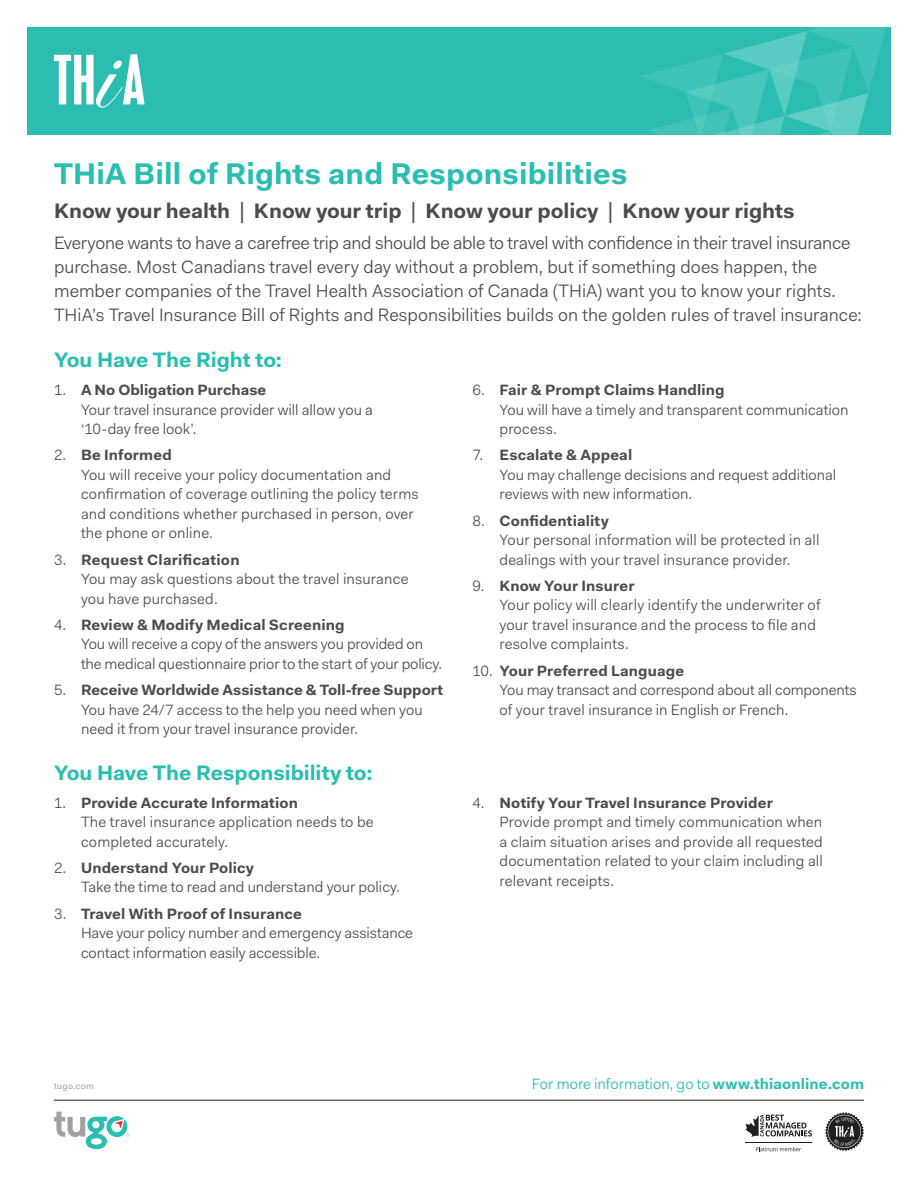
<style>
.page{position:relative;width:918px;height:1188px;background:#fff}
.page>*{position:absolute;margin:0;border:0;box-sizing:border-box;transform-origin:0 0}
.Main_header{font:700 30px "Fakt Pro";letter-spacing:.01em;color:#2abdb1}
.section_text{font:700 21px "Fakt Pro";color:#4b4c4d}
.section_text-2{font:700 21px "Fakt Pro";color:#2abdb1}
.Subheader_text{font:18px/24px "Fakt Pro Blond";color:#4b4c4d}
.t1{font:15px/19.5px "Fakt Pro Blond";letter-spacing:.005em;color:#4b4c4d}
.body_copy{font:15px "Fakt Pro Blond";color:#2abdb1}
.t2{font:9px "Fakt Pro";letter-spacing:.03em;color:#9fa2a1}
.s1{font-weight:400}
.s2{font-family:"Fakt Pro";font-weight:700}
</style>
<div class="page">
<div style="left:27px;top:27px;width:864px;height:108px;background:#2abdb1"></div>
<svg style="left:640px;top:27px;width:246px;height:108px"></svg>
<svg style="left:54px;top:1112px;width:75px;height:37px"></svg>
<hr style="left:54px;top:1100px;width:810px;height:1px;background:#231f20">
<svg style="left:745px;top:1115px;width:67px;height:22px"></svg>
<svg style="left:756px;top:1147px;width:45px;height:4px"></svg>
<hr style="left:745px;top:1142px;width:67px;height:1px;background:#231f20">
<svg style="left:54px;top:54px;width:91px;height:54px"></svg>
<div style="left:113px;top:61px;width:9px;height:8px;background:#fff;border-radius:3px"></div>
<svg style="left:825px;top:1112px;width:39px;height:39px"></svg>
<p class="Main_header" style="left:54px;top:154px;width:575px">THiA Bill of Rights and Responsibilities</p>
<p class="section_text" style="left:54px;top:197px;width:742px">Know your health <span class="s1">|</span> Know your trip <span class="s1">|</span> Know your policy <span class="s1">|</span> Know your rights</p>
<p class="Subheader_text" style="left:54px;top:230px;width:809px">Everyone wants to have a carefree trip and should be able to travel with confidence in their travel insurance purchase. Most Canadians travel every day without a problem, but if something does happen, the member companies of the Travel Health Association of Canada (THiA) want you to know your rights.<br>THiA’s Travel Insurance Bill of Rights and Responsibilities builds on the golden rules of travel insurance:</p>
<p class="section_text-2" style="left:54px;top:346px;width:230px">You Have The Right to:</p>
<p class="t1" style="left:81px;top:380px;width:293px;text-indent:-27px">1. <span class="s2">A No Obligation Purchase<br></span>Your travel insurance provider will allow you a ‘10-day free look’.</p>
<p class="t1" style="left:81px;top:445px;width:339px;text-indent:-27px">2. <span class="s2">Be Informed<br></span>You will receive your policy documentation and confirmation of coverage outlining the policy terms and conditions whether purchased in person, over the phone or online.</p>
<p class="t1" style="left:81px;top:550px;width:329px;text-indent:-27px">3. <span class="s2">Request Clarification<br></span>You may ask questions about the travel insurance you have purchased.</p>
<p class="t1" style="left:81px;top:615px;width:363px;text-indent:-27px">4. <span class="s2">Review &amp; Modify Medical Screening<br></span>You will receive a copy of the answers you provided on the medical questionnaire prior to the start of your policy.</p>
<p class="t1" style="left:81px;top:680px;width:364px;text-indent:-27px">5. <span class="s2">Receive Worldwide Assistance &amp; Toll-free Support<br></span>You have 24/7 access to the help you need when you need it from your travel insurance provider.</p>
<p class="section_text-2" style="left:54px;top:758px;width:320px">You Have The Responsibility to:</p>
<p class="t1" style="left:81px;top:793px;width:294px;text-indent:-27px">1. <span class="s2">Provide Accurate Information<br></span>The travel insurance application needs to be completed accurately.</p>
<p class="t1" style="left:81px;top:858px;width:321px;text-indent:-27px">2. <span class="s2">Understand Your Policy<br></span>Take the time to read and understand your policy.</p>
<p class="t1" style="left:81px;top:904px;width:334px;text-indent:-27px">3. <span class="s2">Travel With Proof of Insurance<br></span>Have your policy number and emergency assistance contact information easily accessible.</p>
<p class="t1" style="left:500px;top:380px;width:350px;text-indent:-27px">6. <span class="s2">Fair &amp; Prompt Claims Handling<br></span>You will have a timely and transparent communication process.</p>
<p class="t1" style="left:500px;top:445px;width:338px;text-indent:-27px">7. <span class="s2">Escalate &amp; Appeal<br></span>You may challenge decisions and request additional reviews with new information.</p>
<p class="t1" style="left:500px;top:511px;width:321px;text-indent:-27px">8. <span class="s2">Confidentiality<br></span>Your personal information will be protected in all dealings with your travel insurance provider.</p>
<p class="t1" style="left:500px;top:576px;width:322px;text-indent:-27px">9. <span class="s2">Know Your Insurer<br></span>Your policy will clearly identify the underwriter of your travel insurance and the process to file and resolve complaints.</p>
<p class="t1" style="left:500px;top:661px;width:359px;text-indent:-27px">10. <span class="s2">Your Preferred Language<br></span>You may transact and correspond about all components of your travel insurance in English or French.</p>
<p class="t1" style="left:500px;top:793px;width:325px;text-indent:-27px">4. <span class="s2">Notify Your Travel Insurance Provider </span>Provide prompt and timely communication when a claim situation arises and provide all requested documentation related to your claim including all relevant receipts.</p>
<p class="t2" style="left:54px;top:1080px;width:41px">tugo.com</p>
<p class="body_copy" style="left:532px;top:1074px;width:334px">For more information, go to <span class="s2">www.thiaonline.com</span></p>
</div>
